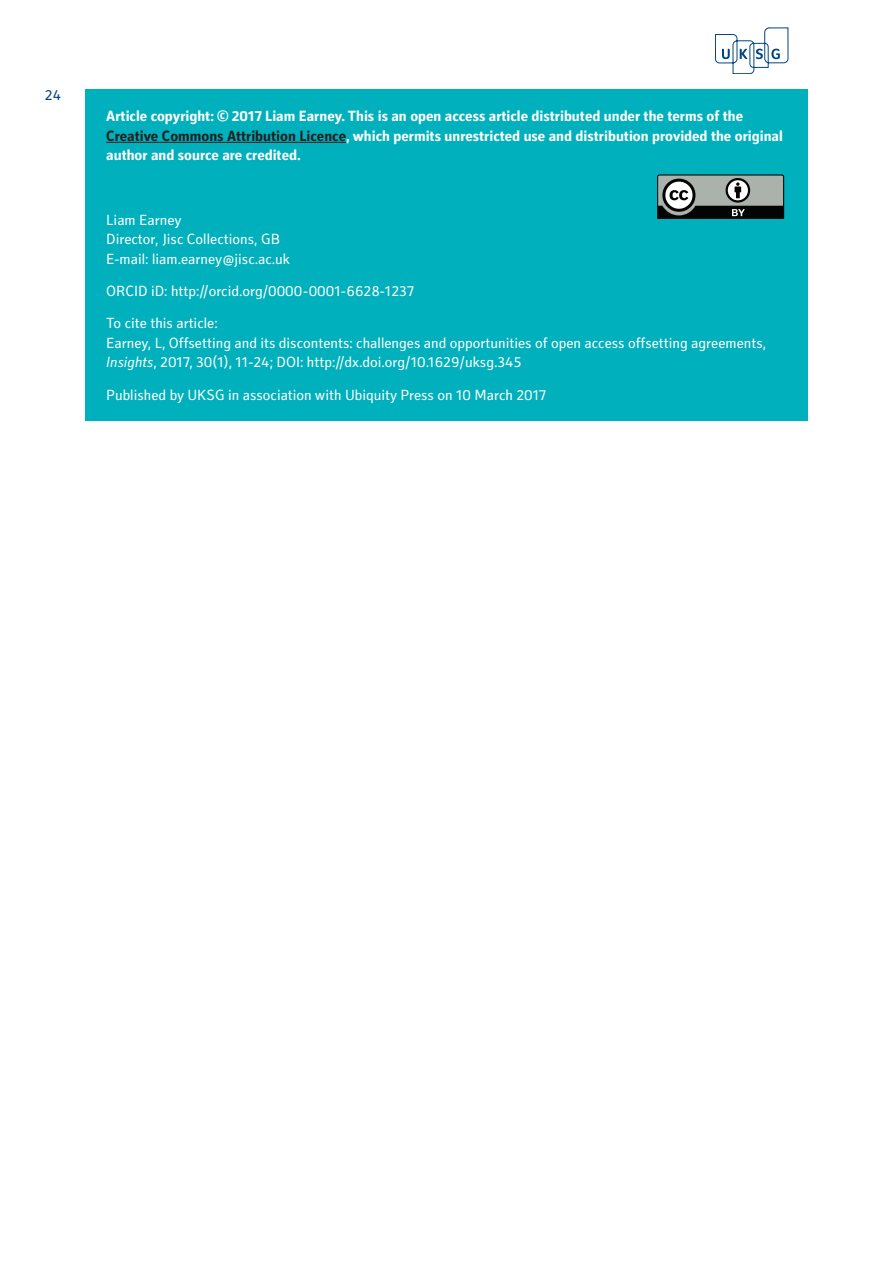
<style>
.page{position:relative;width:893px;height:1263px;background:#fff}
.page>*{position:absolute;margin:0;border:0;box-sizing:border-box;transform-origin:0 0}
.Credits{font:15px/19.5px "Secca Std";color:#fff}
.Credits_-_Author{font:700 15px/19.5px "Secca Std";color:#fff}
.t1{font:15px "Secca Std";color:#014081}
.s1{color:#231f20}
.s2{font-style:italic}
</style>
<div class="page">
<svg style="left:715px;top:28px;width:73px;height:46px"></svg>
<div style="left:85px;top:89px;width:723px;height:332px;background:#00b0bc"></div>
<hr style="left:106px;top:142px;width:240px;height:1px;background:#231f20">
<svg style="left:657px;top:174px;width:128px;height:45px;background:#727975"></svg>
<p class="t1" style="left:45px;top:87px;width:18px">24</p>
<p class="Credits_-_Author" style="left:106px;top:107px;width:678px">Article copyright: © 2017 Liam Earney. This is an open access article distributed under the terms of the<br><span class="s1">Creative Commons Attribution Licence</span>, which permits unrestricted use and distribution provided the original author and source are credited.</p>
<p class="Credits" style="left:106px;top:211px;width:185px">Liam Earney<br>Director, Jisc Collections, GB<br>E-mail: liam.earney@jisc.ac.uk</p>
<p class="Credits" style="left:106px;top:282px;width:309px">ORCID iD: http://orcid.org/0000-0001-6628-1237</p>
<p class="Credits" style="left:106px;top:314px;width:661px">To cite this article:<br>Earney, L, Offsetting and its discontents: challenges and opportunities of open access offsetting agreements,<br><span class="s2">Insights</span>, 2017, 30(1), 11-24; DOI: http://dx.doi.org/10.1629/uksg.345</p>
<p class="Credits" style="left:106px;top:385px;width:442px">Published by UKSG in association with Ubiquity Press on 10 March 2017</p>
</div>
